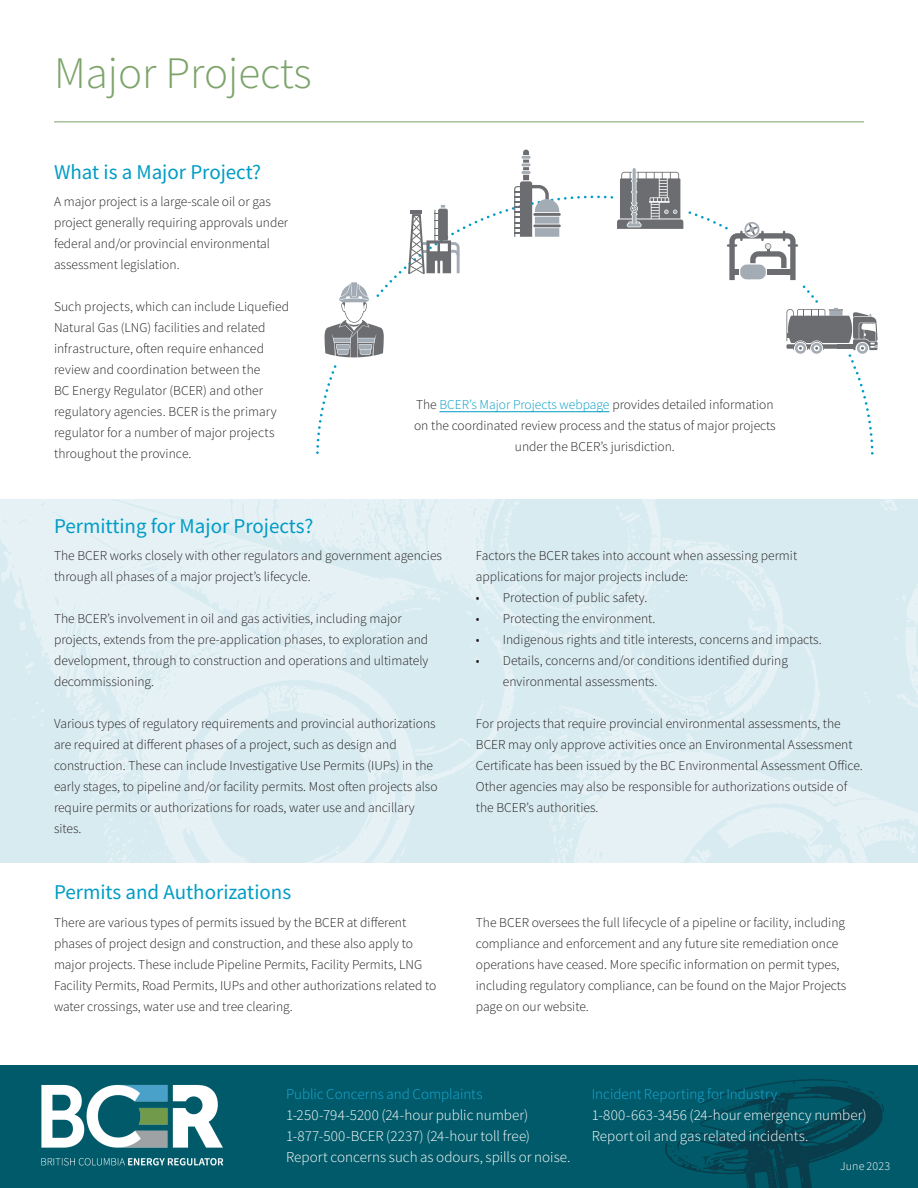
<style>
.page{position:relative;width:918px;height:1188px;background:#fff}
.page>*{position:absolute;margin:0;border:0;box-sizing:border-box;transform-origin:0 0}
.Heading_1{font:300 45px "Source Sans Pro";color:#7ca46a}
.Subhead{font:21px "Source Sans Pro";color:#009cc5}
.Subhead_-_Single_Col{font:21px "Source Sans Pro";color:#009cc5}
.t1{font:300 15px/21px "Source Sans Pro";color:#fff}
.t2{font:300 15px "Source Sans Pro";color:#1ea9d7}
.Subhead_-_Single_Col-2{font:300 13.5px/21px "Source Sans Pro";color:#231f20}
.Body_Text{font:300 13.5px/21px "Source Sans Pro";color:#231f20}
.t3{font:300 12px "Source Sans Pro";letter-spacing:.01em;color:#fff}
.s1{color:#009cc5}
</style>
<div class="page">
<div style="left:0;top:1066px;width:918px;height:122px;background:#005a69"></div>
<svg style="left:665px;top:1092px;width:218px;height:96px"></svg>
<svg style="left:868px;top:1091px;width:16px;height:21px"></svg>
<svg style="left:667px;top:1079px;width:194px;height:108px"></svg>
<img style="left:41px;top:1084px;width:183px;height:82px">
<img style="left:0;top:499px;width:918px;height:363px">
<hr style="left:54px;top:122px;width:810px;height:1px;background:#7ca46a">
<svg style="left:316px;top:196px;width:558px;height:259px"></svg>
<svg style="left:514px;top:150px;width:45px;height:87px"></svg>
<hr style="left:533px;top:213px;width:28px;height:3px;background:#6c6d70">
<hr style="left:533px;top:224px;width:28px;height:3px;background:#6c6d70">
<svg style="left:408px;top:205px;width:52px;height:69px"></svg>
<svg style="left:320px;top:278px;width:70px;height:86px"></svg>
<svg style="left:723px;top:216px;width:82px;height:69px"></svg>
<svg style="left:612px;top:168px;width:77px;height:66px"></svg>
<svg style="left:781px;top:303px;width:97px;height:56px"></svg>
<hr style="left:440px;top:411px;width:169px;height:1px;background:#009cc5">
<p class="Heading_1" style="left:54px;top:45px;width:259px">Major Projects</p>
<p class="Subhead_-_Single_Col" style="left:54px;top:158px;width:209px">What is a Major Project?</p>
<p class="Body_Text" style="left:54px;top:191px;width:236px">A major project is a large-scale oil or gas project generally requiring approvals under federal and/or provincial environmental assessment legislation.</p>
<p class="Subhead_-_Single_Col-2" style="left:54px;top:296px;width:237px">Such projects, which can include Liquefied Natural Gas (LNG) facilities and related infrastructure, often require enhanced review and coordination between the<br>BC Energy Regulator (BCER) and other regulatory agencies. BCER is the primary regulator for a number of major projects throughout the province.</p>
<p class="Body_Text" style="left:414px;top:394px;width:363px;text-align:center">The <span class="s1">BCER’s Major Projects webpage</span> provides detailed information on the coordinated review process and the status of major projects under the BCER’s jurisdiction.</p>
<p class="Subhead" style="left:54px;top:512px;width:261px">Permitting for Major Projects?</p>
<p class="Subhead_-_Single_Col-2" style="left:54px;top:545px;width:390px">The BCER works closely with other regulators and government agencies through all phases of a major project’s lifecycle.</p>
<p class="Subhead_-_Single_Col-2" style="left:54px;top:608px;width:376px">The BCER’s involvement in oil and gas activities, including major projects, extends from the pre-application phases, to exploration and development, through to construction and operations and ultimately decommissioning.</p>
<p class="Subhead_-_Single_Col-2" style="left:54px;top:713px;width:385px">Various types of regulatory requirements and provincial authorizations are required at different phases of a project, such as design and construction. These can include Investigative Use Permits (IUPs) in the early stages, to pipeline and/or facility permits. Most often projects also require permits or authorizations for roads, water use and ancillary sites.</p>
<p class="Subhead_-_Single_Col-2" style="left:476px;top:545px;width:323px">Factors the BCER takes into account when assessing permit applications for major projects include:</p>
<p class="Subhead_-_Single_Col-2" style="left:476px;top:587px;width:173px">• Protection of public safety.</p>
<p class="Subhead_-_Single_Col-2" style="left:476px;top:608px;width:181px">• Protecting the environment.</p>
<p class="Subhead_-_Single_Col-2" style="left:476px;top:629px;width:347px">• Indigenous rights and title interests, concerns and impacts.</p>
<p class="Subhead_-_Single_Col-2" style="left:503px;top:650px;width:287px;text-indent:-27px">• Details, concerns and/or conditions identified during environmental assessments.</p>
<p class="Subhead_-_Single_Col-2" style="left:476px;top:713px;width:389px">For projects that require provincial environmental assessments, the BCER may only approve activities once an Environmental Assessment Certificate has been issued by the BC Environmental Assessment Office.<br>Other agencies may also be responsible for authorizations outside of the BCER’s authorities.</p>
<p class="Subhead" style="left:54px;top:879px;width:239px">Permits and Authorizations</p>
<p class="Subhead_-_Single_Col-2" style="left:54px;top:912px;width:384px">There are various types of permits issued by the BCER at different phases of project design and construction, and these also apply to major projects. These include Pipeline Permits, Facility Permits, LNG Facility Permits, Road Permits, IUPs and other authorizations related to water crossings, water use and tree clearing.</p>
<p class="Body_Text" style="left:476px;top:912px;width:372px">The BCER oversees the full lifecycle of a pipeline or facility, including compliance and enforcement and any future site remediation once operations have ceased. More specific information on permit types, including regulatory compliance, can be found on the Major Projects page on our website.</p>
<p class="t2" style="left:286px;top:1084px;width:198px">Public Concerns and Complaints</p>
<p class="t1" style="left:286px;top:1104px;width:286px">1-250-794-5200 (24-hour public number)<br>1-877-500-BCER (2237) (24-hour toll free)<br>Report concerns such as odours, spills or noise.</p>
<p class="t2" style="left:592px;top:1084px;width:187px">Incident Reporting for Industry</p>
<p class="t1" style="left:592px;top:1104px;width:277px">1-800-663-3456 (24-hour emergency number)<br>Report oil and gas related incidents.</p>
<p class="t3" style="left:840px;top:1159px;width:51px">June 2023</p>
</div>
